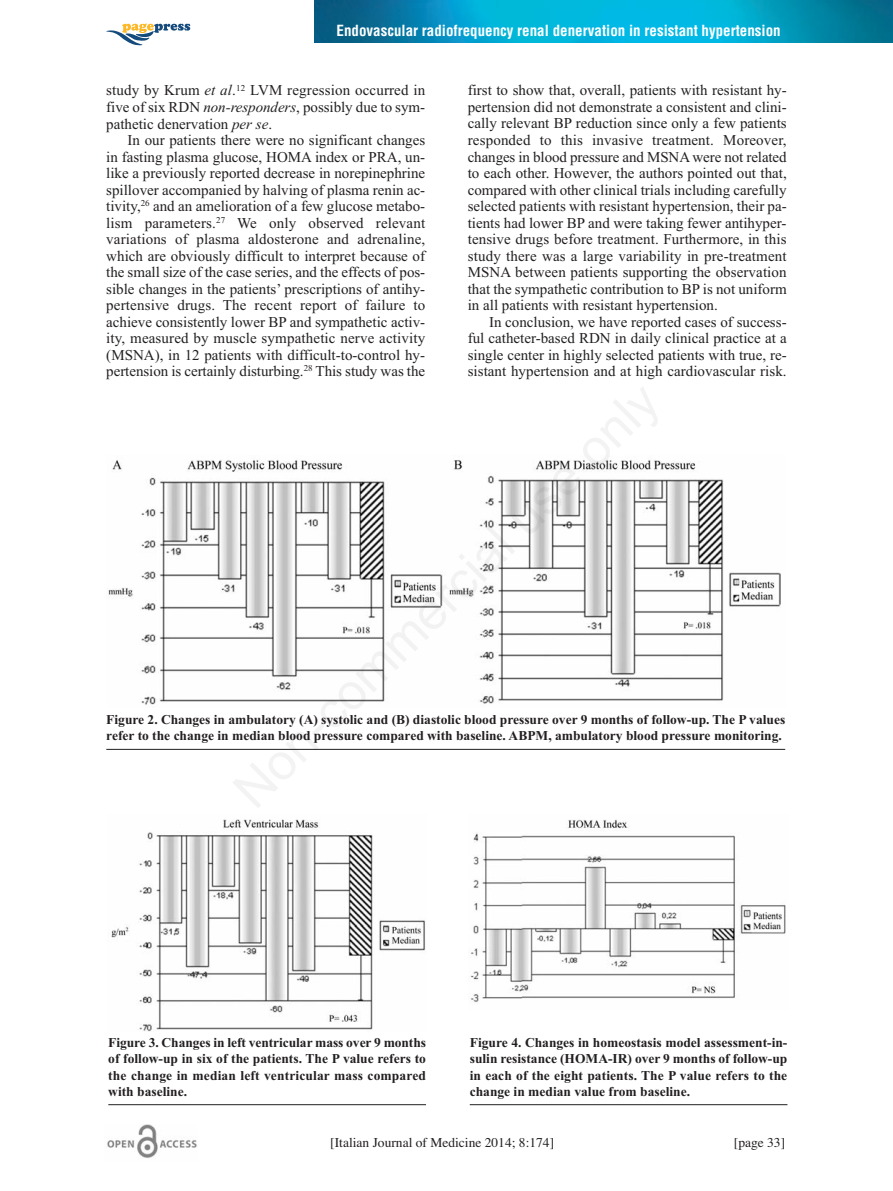
<style>
.page{position:relative;width:893px;height:1191px;background:#fff}
.page>*{position:absolute;margin:0;border:0;box-sizing:border-box;transform-origin:0 0}
.t1{font:15px/16.5px "Times New Roman";color:#231f20;text-align:justify}
.t2{font:700 condensed 15px "Helvetica";color:#fff}
.t3{font:700 13.5px/16.2px "Times New Roman";color:#231f20;text-align:justify}
.t4{font:13.5px "Times";color:#231f20}
.s1{font-style:italic}
</style>
<div class="page">
<img style="left:315px;top:0;width:578px;height:42px">
<img style="left:107px;top:1124px;width:90px;height:34px">
<svg style="left:106px;top:23px;width:84px;height:22px"></svg>
<img style="left:108px;top:460px;width:673px;height:245px">
<hr style="left:106px;top:749px;width:679px;height:1px;background:#231f20">
<img style="left:111px;top:819px;width:314px;height:212px">
<hr style="left:108px;top:1104px;width:318px;height:1px;background:#231f20">
<img style="left:470px;top:819px;width:316px;height:184px">
<hr style="left:470px;top:1104px;width:317px;height:1px;background:#231f20">
<p class="t2" style="left:337px;top:22px;width:446px">Endovascular radiofrequency renal denervation in resistant hypertension</p>
<p class="t1" style="left:106px;top:82px;width:320px">study by Krum <span class="s1">et al</span>.<sup>12</sup> LVM regression occurred in five of six RDN <span class="s1">non-responders</span>, possibly due to sym&shy;pathetic denervation <span class="s1">per se</span>.</p>
<p class="t1" style="left:106px;top:132px;width:320px;text-indent:21px">In our patients there were no significant changes in fasting plasma glucose, HOMA index or PRA, un&shy;like a previously reported decrease in norepinephrine spillover accompanied by halving of plasma renin ac&shy;tivity,<sup>26</sup> and an amelioration of a few glucose metabo&shy;lism parameters.<sup>27</sup> We only observed relevant variations of plasma aldosterone and adrenaline, which are obviously difficult to interpret because of the small size of the case series, and the effects of pos&shy;sible changes in the patients’ prescriptions of antihy&shy;pertensive drugs. The recent report of failure to achieve consistently lower BP and sympathetic activ&shy;ity, measured by muscle sympathetic nerve activity (MSNA), in 12 patients with difficult-to-control hy&shy;pertension is certainly disturbing.<sup>28</sup> This study was the</p>
<p class="t1" style="left:468px;top:82px;width:321px">first to show that, overall, patients with resistant hy&shy;pertension did not demonstrate a consistent and clini&shy;cally relevant BP reduction since only a few patients responded to this invasive treatment. Moreover, changes in blood pressure and MSNA were not related to each other. However, the authors pointed out that, compared with other clinical trials including carefully selected patients with resistant hypertension, their pa&shy;tients had lower BP and were taking fewer antihyper&shy;tensive drugs before treatment. Furthermore, in this study there was a large variability in pre-treatment MSNA between patients supporting the observation that the sympathetic contribution to BP is not uniform in all patients with resistant hypertension.</p>
<p class="t1" style="left:468px;top:313px;width:320px;text-indent:21px">In conclusion, we have reported cases of success&shy;ful catheter-based RDN in daily clinical practice at a single center in highly selected patients with true, re&shy;sistant hypertension and at high cardiovascular risk.</p>
<p class="t3" style="left:106px;top:711px;width:680px">Figure 2. Changes in ambulatory (A) systolic and (B) diastolic blood pressure over 9 months of follow-up. The P values refer to the change in median blood pressure compared with baseline. ABPM, ambulatory blood pressure monitoring.</p>
<p class="t3" style="left:108px;top:1034px;width:319px">Figure 3. Changes in left ventricular mass over 9 months of follow-up in six of the patients. The P value refers to the change in median left ventricular mass compared with baseline.</p>
<p class="t3" style="left:470px;top:1034px;width:319px">Figure 4. Changes in homeostasis model assessment-in&shy;sulin resistance (HOMA-IR) over 9 months of follow-up in each of the eight patients. The P value refers to the change in median value from baseline.</p>
<p class="t4" style="left:330px;top:1134px;width:225px">[Italian Journal of Medicine 2014; 8:174]</p>
<p class="t4" style="left:734px;top:1134px;width:53px">[page 33]</p>
</div>
